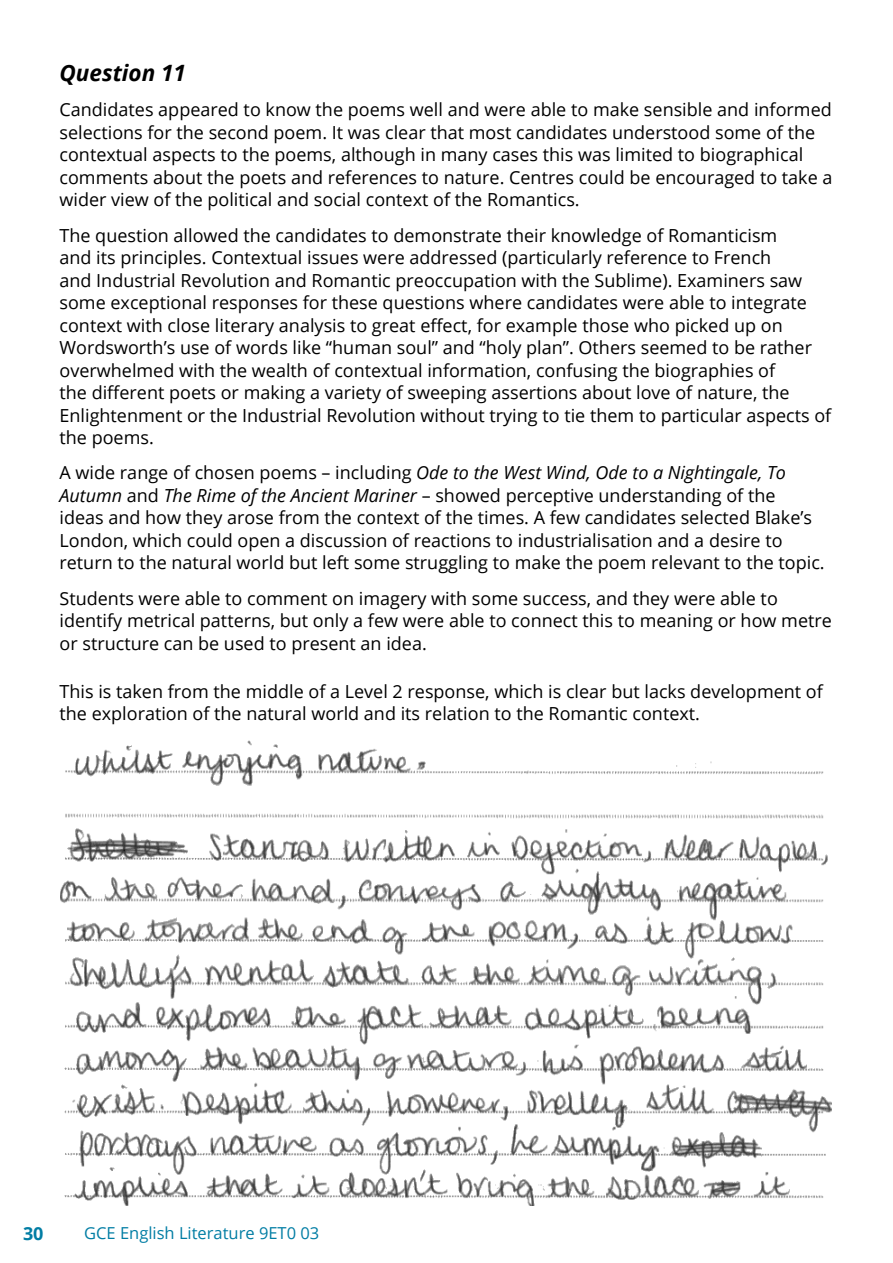
<style>
.page{position:relative;width:893px;height:1263px;background:#fff}
.page>*{position:absolute;margin:0;border:0;box-sizing:border-box;transform-origin:0 0}
.t1{font:italic 700 22.5px "Open Sans";color:#000}
.t2{font:18px/22.5px "Open Sans";color:#000}
.t3{font:700 18px "Open Sans";color:#007da4}
.t4{font:16.5px "Open Sans";color:#007da4}
.s1{font-style:italic}
</style>
<div class="page">
<img style="left:61px;top:740px;width:770px;height:465px">
<p class="t1" style="left:60px;top:57px;width:128px">Question 11</p>
<p class="t2" style="left:60px;top:98px;width:774px">Candidates appeared to know the poems well and were able to make sensible and informed selections for the second poem. It was clear that most candidates understood some of the contextual aspects to the poems, although in many cases this was limited to biographical comments about the poets and references to nature. Centres could be encouraged to take a wider view of the political and social context of the Romantics.</p>
<p class="t2" style="left:60px;top:223px;width:773px">The question allowed the candidates to demonstrate their knowledge of Romanticism<br>and its principles. Contextual issues were addressed (particularly reference to French<br>and Industrial Revolution and Romantic preoccupation with the Sublime). Examiners saw some exceptional responses for these questions where candidates were able to integrate context with close literary analysis to great effect, for example those who picked up on Wordsworth’s use of words like “human soul” and “holy plan”. Others seemed to be rather overwhelmed with the wealth of contextual information, confusing the biographies of<br>the different poets or making a variety of sweeping assertions about love of nature, the Enlightenment or the Industrial Revolution without trying to tie them to particular aspects of the poems.</p>
<p class="t2" style="left:60px;top:461px;width:767px">A wide range of chosen poems – including <span class="s1">Ode to the West Wind, Ode to a Nightingale, To Autumn</span> and <span class="s1">The Rime of the Ancient Mariner</span> – showed perceptive understanding of the<br>ideas and how they arose from the context of the times. A few candidates selected Blake’s London, which could open a discussion of reactions to industrialisation and a desire to return to the natural world but left some struggling to make the poem relevant to the topic.</p>
<p class="t2" style="left:60px;top:586px;width:774px">Students were able to comment on imagery with some success, and they were able to identify metrical patterns, but only a few were able to connect this to meaning or how metre or structure can be used to present an idea.</p>
<p class="t2" style="left:60px;top:679px;width:765px">This is taken from the middle of a Level 2 response, which is clear but lacks development of the exploration of the natural world and its relation to the Romantic context.</p>
<p class="t3" style="left:23px;top:1221px;width:22px">30</p>
<p class="t4" style="left:84px;top:1221px;width:237px">GCE English Literature 9ET0 03</p>
</div>
